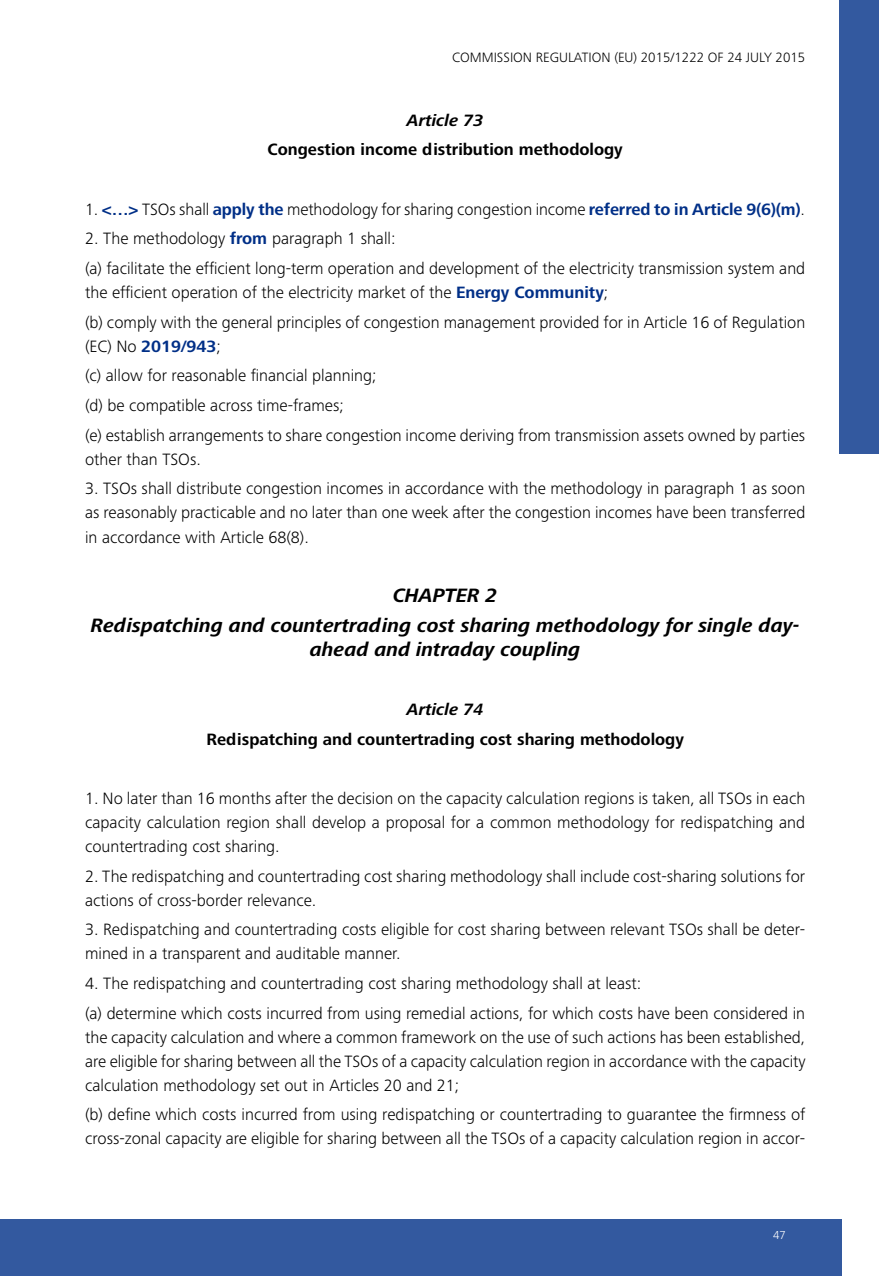
<style>
.page{position:relative;width:879px;height:1276px;background:#fff}
.page>*{position:absolute;margin:0;border:0;box-sizing:border-box;transform-origin:0 0}
.t1{font:italic 700 20px/29.6px "Frutiger Next Pro";color:#000;text-align:center}
.t2{font:300 17px/24px "Frutiger Next Pro";color:#000}
.t3{font:700 17px "Frutiger Next Pro";color:#000}
.t4{font:italic 700 17px "Frutiger Next Pro";color:#000}
.t5{font:300 14px "Frutiger Next Pro";color:#000}
.t6{font:300 12px "Frutiger Next Pro";color:#fff}
.s1{font-weight:700;color:#002f87}
</style>
<div class="page">
<div style="left:0;top:1219px;width:841px;height:57px;background:#33599f"></div>
<div style="left:839px;top:0;width:40px;height:454px;background:#33599f"></div>
<p class="t5" style="left:452px;top:49px;width:355px">COMMISSION REGULATION (EU) 2015/1222 OF 24 JULY 2015</p>
<p class="t4" style="left:407px;top:110px;width:78px">Article 73</p>
<p class="t3" style="left:267px;top:140px;width:357px">Congestion income distribution methodology</p>
<p class="t2" style="left:85px;top:197px;width:721px">1. <span class="s1">&lt;…&gt;</span> TSOs shall <span class="s1">apply the</span> methodology for sharing congestion income <span class="s1">referred to in Article 9(6)(m)</span>.</p>
<p class="t2" style="left:85px;top:224px;width:722px;line-height:29.6px">2. The methodology <span class="s1">from</span> paragraph 1 shall:<br>(a) facilitate the efficient long-term operation and development of the electricity transmission system and</p>
<p class="t2" style="left:85px;top:278px;width:722px;line-height:29.6px">the efficient operation of the electricity market of the <span class="s1">Energy Community</span>;<br>(b) comply with the general principles of congestion management provided for in Article 16 of Regulation</p>
<p class="t2" style="left:85px;top:331px;width:721px;line-height:29.6px">(EC) No <span class="s1">2019/943</span>;<br>(c) allow for reasonable financial planning;<br>(d) be compatible across time-frames;<br>(e) establish arrangements to share congestion income deriving from transmission assets owned by parties</p>
<p class="t2" style="left:85px;top:447px;width:117px">other than TSOs.</p>
<p class="t2" style="left:85px;top:477px;width:722px;text-align:justify">3. TSOs shall distribute congestion incomes in accordance with the methodology in paragraph 1 as soon as reasonably practicable and no later than one week after the congestion incomes have been transferred in accordance with Article 68(8).</p>
<p class="t1" style="left:91px;top:580px;width:710px">CHAPTER 2<br>Redispatching and countertrading cost sharing methodology for single day-</p>
<p class="t1" style="left:310px;top:634px;width:272px">ahead and intraday coupling</p>
<p class="t4" style="left:407px;top:699px;width:78px">Article 74</p>
<p class="t3" style="left:206px;top:729px;width:479px">Redispatching and countertrading cost sharing methodology</p>
<p class="t2" style="left:85px;top:786px;width:722px;text-align:justify">1. No later than 16 months after the decision on the capacity calculation regions is taken, all TSOs in each capacity calculation region shall develop a proposal for a common methodology for redispatching and countertrading cost sharing.</p>
<p class="t2" style="left:85px;top:864px;width:721px">2. The redispatching and countertrading cost sharing methodology shall include cost-sharing solutions for actions of cross-border relevance.</p>
<p class="t2" style="left:85px;top:917px;width:722px">3. Redispatching and countertrading costs eligible for cost sharing between relevant TSOs shall be deter&shy;mined in a transparent and auditable manner.</p>
<p class="t2" style="left:85px;top:968px;width:721px;line-height:29.6px">4. The redispatching and countertrading cost sharing methodology shall at least:<br>(a) determine which costs incurred from using remedial actions, for which costs have been considered in</p>
<p class="t2" style="left:85px;top:1025px;width:722px;text-align:justify">the capacity calculation and where a common framework on the use of such actions has been established, are eligible for sharing between all the TSOs of a capacity calculation region in accordance with the capacity calculation methodology set out in Articles 20 and 21;</p>
<p class="t2" style="left:85px;top:1102px;width:722px">(b) define which costs incurred from using redispatching or countertrading to guarantee the firmness of cross-zonal capacity are eligible for sharing between all the TSOs of a capacity calculation region in accor-</p>
<p class="t6" style="left:773px;top:1227px;width:14px">47</p>
</div>
